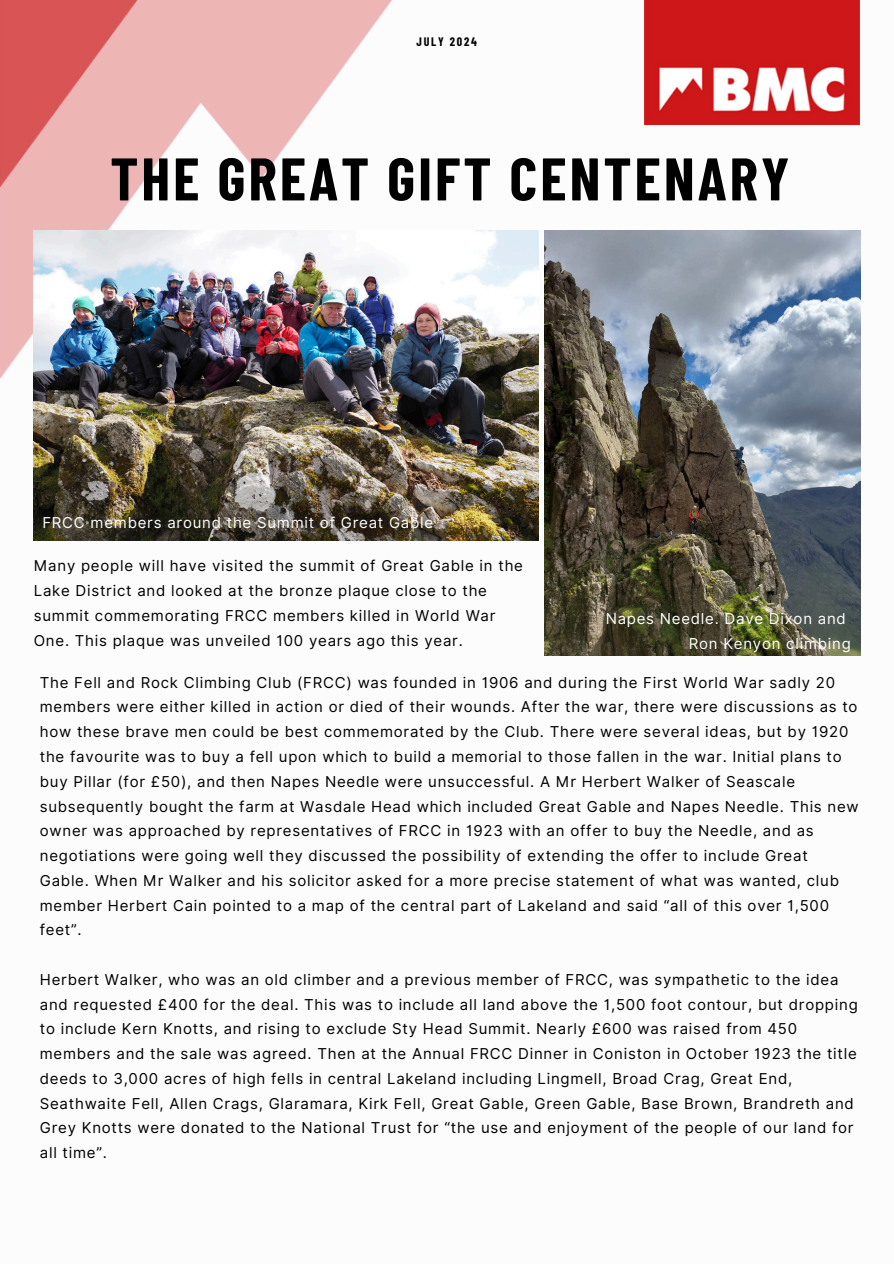
<style>
.page{position:relative;width:894px;height:1264px;background:#fff}
.page>*{position:absolute;margin:0;border:0;box-sizing:border-box;transform-origin:0 0}
.t1{font:700 60px "Barlow Condensed";letter-spacing:.05em;color:#000}
.t2{font:15px/24.8px "Inter";letter-spacing:.05em;color:#000}
.t3{font:15px/24.8px "Inter";letter-spacing:.05em;color:#fff}
.t4{font:700 12px "Barlow Condensed";letter-spacing:.15em;color:#000}
</style>
<div class="page">
<img style="left:644px;top:0;width:215px;height:125px">
<img style="left:0;top:0;width:392px;height:379px">
<img style="left:34px;top:230px;width:504px;height:310px">
<img style="left:544px;top:230px;width:315px;height:425px">
<h2 class="t4" style="left:416px;top:34px;width:62px">JULY 2024</h2>
<p class="t1" style="left:110px;top:140px;width:680px">THE GREAT GIFT CENTENARY</p>
<h2 class="t3" style="left:42px;top:510px;width:392px">FRCC members around the Summit of Great Gable</h2>
<h1 class="t2" style="left:34px;top:553px;width:490px">Many people will have visited the summit of Great Gable in the Lake District and looked at the bronze plaque close to the summit commemorating FRCC members killed in World War One. This plaque was unveiled 100 years ago this year.</h1>
<h2 class="t3" style="left:688px;top:606px;width:163px;text-indent:-83px">Napes Needle. Dave Dixon and<br>Ron Kenyon climbing</h2>
<h2 class="t2" style="left:40px;top:670px;width:820px">The Fell and Rock Climbing Club (FRCC) was founded in 1906 and during the First World War sadly 20 members were either killed in action or died of their wounds. After the war, there were discussions as to how these brave men could be best commemorated by the Club. There were several ideas, but by 1920 the favourite was to buy a fell upon which to build a memorial to those fallen in the war. Initial plans to buy Pillar (for £50), and then Napes Needle were unsuccessful. A Mr Herbert Walker of Seascale subsequently bought the farm at Wasdale Head which included Great Gable and Napes Needle. This new owner was approached by representatives of FRCC in 1923 with an offer to buy the Needle, and as negotiations were going well they discussed the possibility of extending the offer to include Great Gable. When Mr Walker and his solicitor asked for a more precise statement of what was wanted, club member Herbert Cain pointed to a map of the central part of Lakeland and said “all of this over 1,500 feet”.</h2>
<h2 class="t2" style="left:40px;top:967px;width:819px">Herbert Walker, who was an old climber and a previous member of FRCC, was sympathetic to the idea and requested £400 for the deal. This was to include all land above the 1,500 foot contour, but dropping to include Kern Knotts, and rising to exclude Sty Head Summit. Nearly £600 was raised from 450 members and the sale was agreed. Then at the Annual FRCC Dinner in Coniston in October 1923 the title deeds to 3,000 acres of high fells in central Lakeland including Lingmell, Broad Crag, Great End, Seathwaite Fell, Allen Crags, Glaramara, Kirk Fell, Great Gable, Green Gable, Base Brown, Brandreth and Grey Knotts were donated to the National Trust for “the use and enjoyment of the people of our land for all time”.</h2>
</div>
